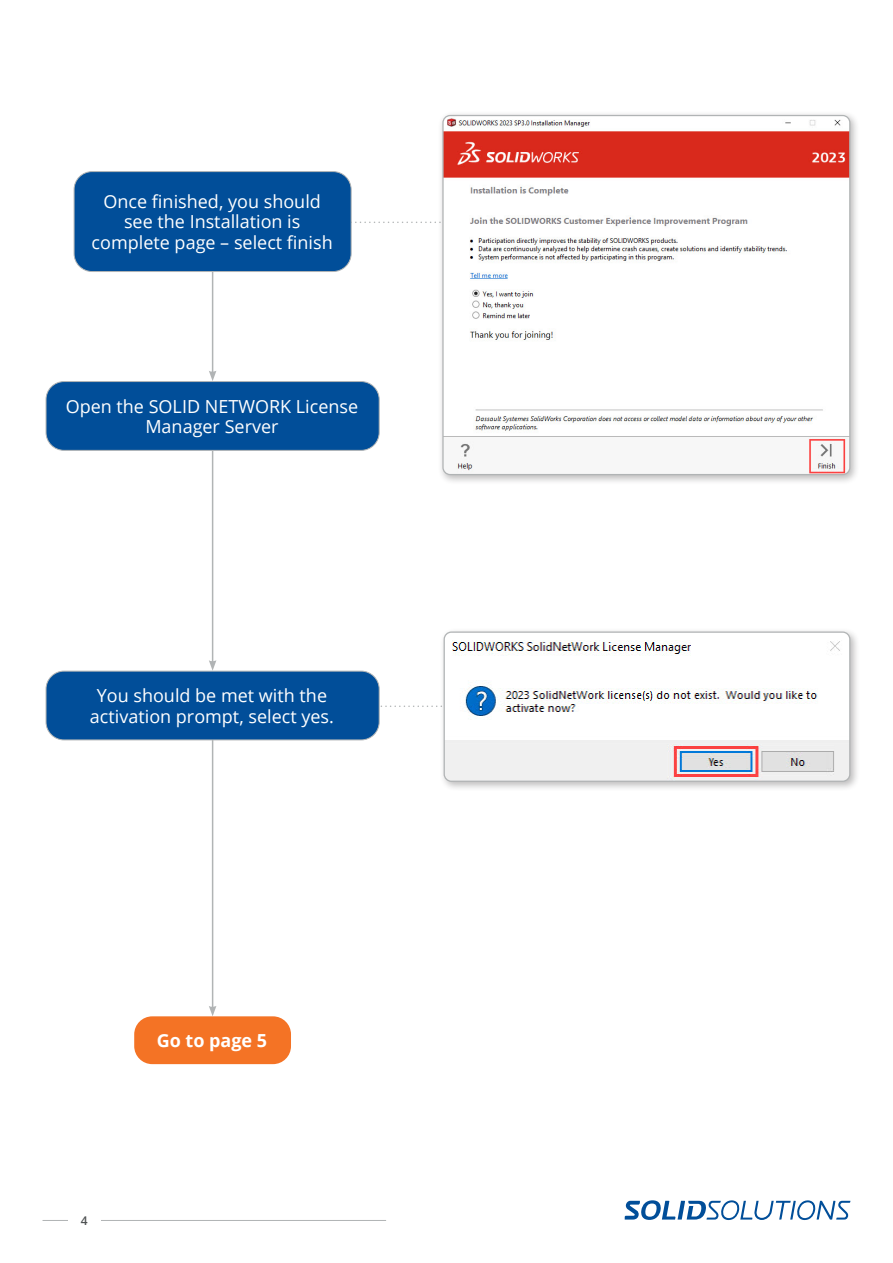
<style>
.page{position:relative;width:893px;height:1263px;background:#fff}
.page>*{position:absolute;margin:0;border:0;box-sizing:border-box;transform-origin:0 0}
.Body_Copy_Reversed{font:18px/20.2px "Open Sans";color:#fff;text-align:center}
.Body_Copy_Reversed-2{font:700 18px "Open Sans";color:#fff}
.t1{font:600 12px "Open Sans";color:#4e5152}
</style>
<div class="page">
<hr style="left:43px;top:1220px;width:343px;height:1px;background:#b1b4b5">
<svg style="left:625px;top:1200px;width:225px;height:20px"></svg>
<div style="left:68px;top:1211px;width:33px;height:18px;background:#fff"></div>
<svg style="left:351px;top:222px;width:85px;height:1px"></svg>
<svg style="left:380px;top:705px;width:58px;height:2px"></svg>
<hr style="left:212px;top:451px;width:1px;height:211px;background:#b1b4b5">
<svg style="left:209px;top:660px;width:7px;height:11px"></svg>
<hr style="left:212px;top:237px;width:1px;height:136px;background:#b1b4b5">
<svg style="left:209px;top:371px;width:7px;height:10px"></svg>
<div style="left:74px;top:172px;width:277px;height:99px;background:#014e99;border-radius:18px"></div>
<div style="left:74px;top:171px;width:277px;height:101px;border:1px solid #b1b4b5;border-radius:18px"></div>
<div style="left:438px;top:111px;width:422px;height:374px;background:#231f20;opacity:.3"></div>
<img style="left:443px;top:116px;width:407px;height:359px">
<div style="left:442px;top:115px;width:408px;height:360px;border:1px solid #b1b4b5;border-radius:7px"></div>
<div style="left:134px;top:1016px;width:157px;height:48px;background:#f47325;border-radius:18px"></div>
<div style="left:46px;top:382px;width:333px;height:68px;background:#014e99;border-radius:18px"></div>
<div style="left:46px;top:381px;width:334px;height:70px;border:1px solid #b1b4b5;border-radius:18px"></div>
<hr style="left:212px;top:693px;width:1px;height:315px;background:#b1b4b5">
<svg style="left:209px;top:1006px;width:7px;height:10px"></svg>
<div style="left:439px;top:627px;width:421px;height:164px;background:#231f20;opacity:.3"></div>
<img style="left:444px;top:632px;width:406px;height:149px">
<div style="left:444px;top:631px;width:406px;height:151px;border:1px solid #b1b4b5;border-radius:7px"></div>
<div style="left:46px;top:671px;width:333px;height:69px;background:#014e99;border-radius:18px"></div>
<div style="left:46px;top:671px;width:334px;height:69px;border:1px solid #b1b4b5;border-radius:18px"></div>
<p class="Body_Copy_Reversed" style="left:92px;top:191px;width:243px">Once finished, you should see the Installation is complete page – select finish</p>
<p class="Body_Copy_Reversed" style="left:66px;top:396px;width:294px">Open the SOLID NETWORK License<br>Manager Server</p>
<p class="Body_Copy_Reversed" style="left:90px;top:685px;width:245px">You should be met with the activation prompt, select yes.</p>
<p class="t1" style="left:81px;top:1212px;width:8px">4</p>
<p class="Body_Copy_Reversed-2" style="left:157px;top:1028px;width:112px">Go to page 5</p>
</div>
